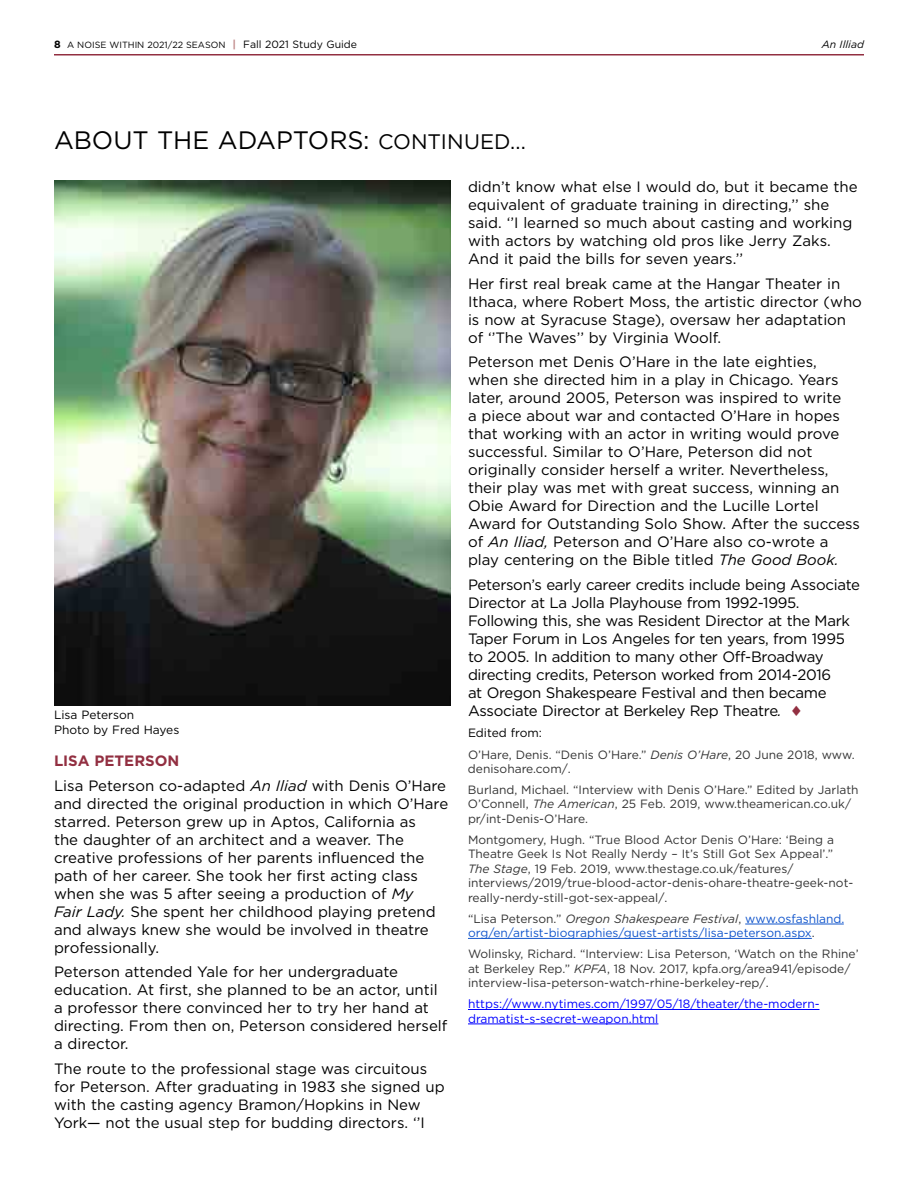
<style>
.page{position:relative;width:918px;height:1188px;background:#fff}
.page>*{position:absolute;margin:0;border:0;box-sizing:border-box;transform-origin:0 0}
.t1{font:25.2px "Gotham";letter-spacing:-.005em;color:#000}
.t2{font:15px/18px "Gotham";color:#000}
.t3{font:15px/18px "Gotham";letter-spacing:-.02em;color:#000}
.t4{font:12px/14.4px "Gotham";color:#333}
.t5{font:12px/14.4px "Gotham";color:#15c}
.t6{font:12px/14.4px "Gotham";color:#00f}
.t7{font:12px/14.4px "Gotham";color:#000}
.t8{font:italic 10.5px "Gotham";color:#000}
.t9{font:9px "Gotham";color:#000}
.s1{font-weight:700;font-size:10.5px}
.s2{font-weight:700;font-size:10.5px;color:#bf8887}
.s3{font-size:10.5px}
.s4{font-size:21px}
.s5{font-weight:700;color:#922f41}
.s6{font-style:italic}
.s7{color:#922f41}
.s8{color:#000}
.s9{color:#333}
.s10{font-style:italic;color:#333}
</style>
<div class="page">
<hr style="left:745px;top:924px;width:99px;height:1px;background:#15c">
<hr style="left:468px;top:938px;width:344px;height:1px;background:#15c">
<hr style="left:468px;top:1009px;width:351px;height:1px;background:#00f">
<hr style="left:468px;top:1024px;width:190px;height:1px;background:#00f">
<img style="left:54px;top:180px;width:396px;height:526px">
<hr style="left:54px;top:54px;width:810px;height:2px;background:#922f41">
<p class="t9" style="left:54px;top:39px;width:305px"><span class="s1">8</span> A NOISE WITHIN 2021/22 SEASON <span class="s2">|</span> <span class="s3">Fall 2021 Study Guide</span></p>
<p class="t8" style="left:822px;top:38px;width:44px">An Illiad</p>
<h1 class="t1" style="left:54px;top:124px;width:462px">ABOUT THE ADAPTORS: <span class="s4">CONTINUED...</span></h1>
<p class="t7" style="left:54px;top:708px;width:127px">Lisa Peterson<br>Photo by Fred Hayes</p>
<p class="t2" style="left:54px;top:748px;width:394px;line-height:24.8px"><span class="s5">LISA PETERSON<br></span>Lisa Peterson co-adapted <span class="s6">An Iliad</span> with Denis O’Hare</p>
<p class="t2" style="left:54px;top:794px;width:396px">and directed the original production in which O’Hare starred. Peterson grew up in Aptos, California as<br>the daughter of an architect and a weaver. The creative professions of her parents influenced the path of her career. She took her first acting class when she was 5 after seeing a production of <span class="s6">My<br>Fair Lady.</span> She spent her childhood playing pretend and always knew she would be involved in theatre professionally.</p>
<p class="t2" style="left:54px;top:963px;width:395px">Peterson attended Yale for her undergraduate education. At first, she planned to be an actor, until a professor there convinced her to try her hand at directing. From then on, Peterson considered herself a director.</p>
<p class="t2" style="left:54px;top:1060px;width:392px">The route to the professional stage was circuitous for Peterson. After graduating in 1983 she signed up with the casting agency Bramon/Hopkins in New York— not the usual step for budding directors. ‘’I</p>
<p class="t2" style="left:468px;top:178px;width:391px">didn’t know what else I would do, but it became the equivalent of graduate training in directing,’’ she said. ‘’I learned so much about casting and working with actors by watching old pros like Jerry Zaks.<br>And it paid the bills for seven years.’’</p>
<p class="t2" style="left:468px;top:274px;width:395px">Her first real break came at the Hangar Theater in Ithaca, where Robert Moss, the artistic director (who is now at Syracuse Stage), oversaw her adaptation of ‘’The Waves’’ by Virginia Woolf.</p>
<p class="t2" style="left:468px;top:353px;width:394px">Peterson met Denis O’Hare in the late eighties, when she directed him in a play in Chicago. Years later, around 2005, Peterson was inspired to write<br>a piece about war and contacted O’Hare in hopes that working with an actor in writing would prove successful. Similar to O’Hare, Peterson did not originally consider herself a writer. Nevertheless, their play was met with great success, winning an Obie Award for Direction and the Lucille Lortel Award for Outstanding Solo Show. After the success of <span class="s6">An Iliad,</span> Peterson and O’Hare also co-wrote a play centering on the Bible titled <span class="s6">The Good Book.</span></p>
<p class="t3" style="left:468px;top:576px;width:394px">Peterson’s early career credits include being Associate Director at La Jolla Playhouse from 1992-1995.<br>Following this, she was Resident Director at the Mark Taper Forum in Los Angeles for ten years, from 1995 to 2005. In addition to many other Off-Broadway directing credits, Peterson worked from 2014-2016<br>at Oregon Shakespeare Festival and then became Associate Director at Berkeley Rep Theatre<span class="s6">.</span> <span class="s7">♦</span></p>
<p class="t4" style="left:468px;top:723px;width:386px;line-height:21.1px"><span class="s8">Edited from:<br></span>O’Hare, Denis. “Denis O’Hare.” <span class="s6">Denis O’Hare</span>, 20 June 2018, www.</p>
<p class="t4" style="left:468px;top:758px;width:392px;line-height:21.1px">denisohare.com/.<br>Burland, Michael. “Interview with Denis O’Hare.” Edited by Jarlath</p>
<p class="t4" style="left:468px;top:797px;width:385px">O’Connell, <span class="s6">The American</span>, 25 Feb. 2019, www.theamerican.co.uk/ pr/int-Denis-O’Hare.</p>
<p class="t4" style="left:468px;top:833px;width:387px">Montgomery, Hugh. “True Blood Actor Denis O’Hare: ‘Being a Theatre Geek Is Not Really Nerdy – It’s Still Got Sex Appeal’.” <span class="s6">The Stage</span>, 19 Feb. 2019, www.thestage.co.uk/features/ interviews/2019/true-blood-actor-denis-ohare-theatre-geek-not&shy;really-nerdy-still-got-sex-appeal/.</p>
<p class="t5" style="left:468px;top:911px;width:376px"><span class="s9">“Lisa Peterson.”</span> <span class="s10">Oregon Shakespeare Festival</span><span class="s9">,</span> www.osfashland. org/en/artist-biographies/guest-artists/lisa-peterson.aspx<span class="s9">.</span></p>
<p class="t4" style="left:468px;top:947px;width:392px">Wolinsky, Richard. “Interview: Lisa Peterson, ‘Watch on the Rhine’ at Berkeley Rep.” <span class="s6">KPFA</span>, 18 Nov. 2017, kpfa.org/area941/episode/ interview-lisa-peterson-watch-rhine-berkeley-rep/.</p>
<p class="t6" style="left:468px;top:997px;width:353px">https://www.nytimes.com/1997/05/18/theater/the-modern&shy;dramatist-s-secret-weapon.html</p>
</div>
